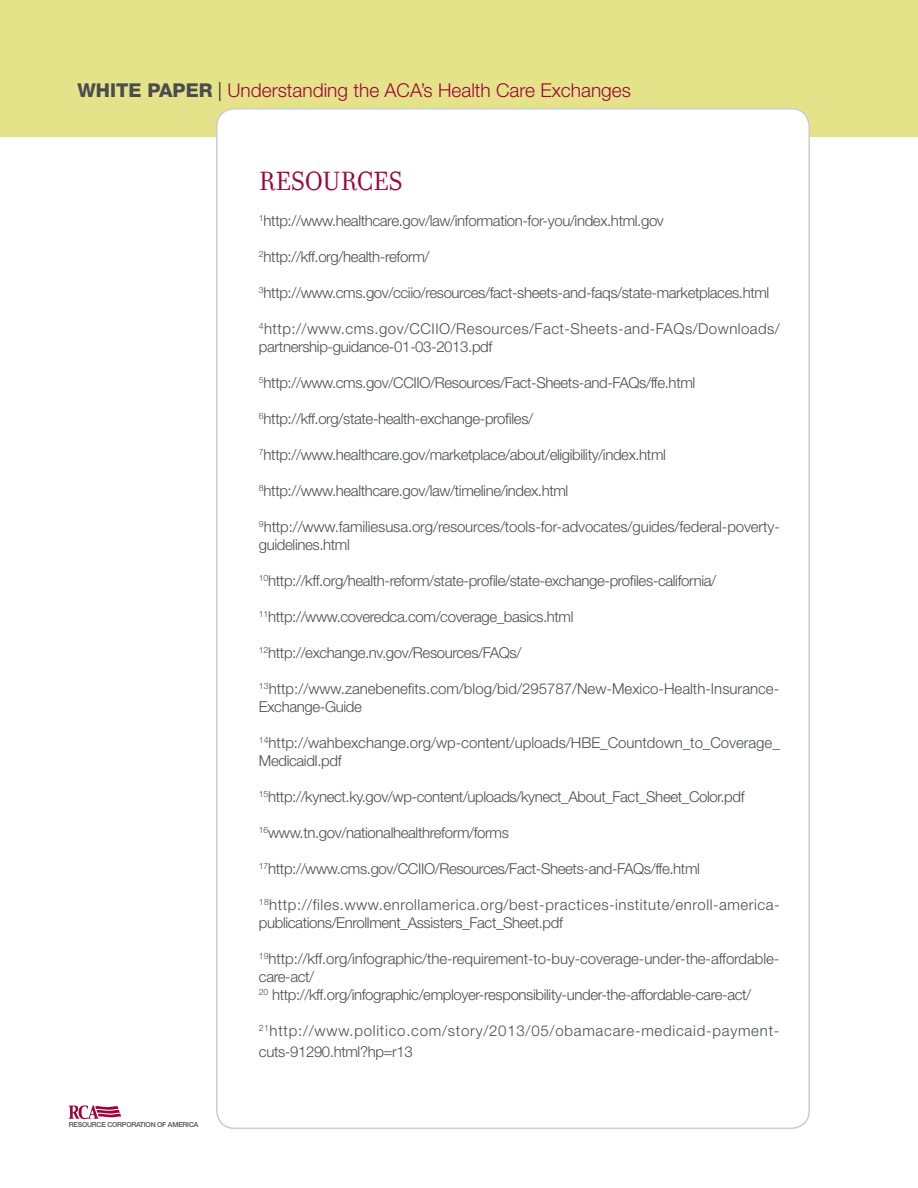
<style>
.page{position:relative;width:918px;height:1188px;background:#fff}
.page>*{position:absolute;margin:0;border:0;box-sizing:border-box;transform-origin:0 0}
.t1{font:28.5px "Filosofia";color:#9d053a}
.t2{font:300 19.05px "Helvetica Neue LT Std";color:#9d053a}
.t3{font:300 15px/18px "Helvetica Neue LT Std";letter-spacing:-.025em;color:#4b4c4d}
.t4{font:300 15px/18px "Helvetica Neue LT Std";letter-spacing:-.005em;color:#4b4c4d}
.t5{font:300 15px/18px "Helvetica Neue LT Std";letter-spacing:.035em;color:#4b4c4d}
.t6{font:300 15px/18px "Helvetica Neue LT Std";letter-spacing:.03em;color:#4b4c4d}
.t7{font:300 15px/21px "Helvetica Neue LT Std";letter-spacing:.05em;color:#4b4c4d}
.t8{font:300 15px/18px "Helvetica Neue LT Std";color:#4b4c4d}
.t9{font:500 6.9px "Helvetica Neue LT Std";letter-spacing:-.025em;color:#4b4c4d}
.s1{font-weight:800;color:#4b4c4d}
.s2{color:#231f20}
</style>
<div class="page">
<div style="left:0;top:0;width:918px;height:137px;background:#e5e38a"></div>
<div style="left:217px;top:109px;width:592px;height:1019px;background:#fff;border-radius:18px"></div>
<svg style="left:69px;top:1105px;width:52px;height:14px"></svg>
<p class="t2" style="left:77px;top:79px;width:555px"><span class="s1">WHITE PAPER</span> <span class="s2">|</span> Understanding the ACA’s Health Care Exchanges</p>
<p class="t9" style="left:69px;top:1120px;width:131px">RESOURCE CORPORATION OF AMERICA</p>
<p class="t1" style="left:259px;top:165px;width:145px">RESOURCES</p>
<p class="t3" style="left:259px;top:211px;width:406px"><sup>1</sup>http://www.healthcare.gov/law/information-for-you/index.html.gov</p>
<p class="t3" style="left:259px;top:247px;width:172px"><sup>2</sup>http://kff.org/health-reform/</p>
<p class="t3" style="left:259px;top:283px;width:512px"><sup>3</sup>http://www.cms.gov/cciio/resources/fact-sheets-and-faqs/state-marketplaces.html</p>
<p class="t6" style="left:259px;top:319px;width:522px"><sup>4</sup>http://www.cms.gov/CCIIO/Resources/Fact-Sheets-and-FAQs/Downloads/ partnership-guidance-01-03-2013.pdf</p>
<p class="t3" style="left:259px;top:373px;width:438px"><sup>5</sup>http://www.cms.gov/CCIIO/Resources/Fact-Sheets-and-FAQs/ffe.html</p>
<p class="t3" style="left:259px;top:409px;width:276px"><sup>6</sup>http://kff.org/state-health-exchange-profiles/</p>
<p class="t3" style="left:259px;top:445px;width:408px"><sup>7</sup>http://www.healthcare.gov/marketplace/about/eligibility/index.html</p>
<p class="t3" style="left:259px;top:481px;width:311px"><sup>8</sup>http://www.healthcare.gov/law/timeline/index.html</p>
<p class="t3" style="left:259px;top:517px;width:522px"><sup>9</sup>http://www.familiesusa.org/resources/tools-for-advocates/guides/federal-poverty&shy;guidelines.html</p>
<p class="t3" style="left:259px;top:571px;width:459px"><sup>10</sup>http://kff.org/health-reform/state-profile/state-exchange-profiles-california/</p>
<p class="t3" style="left:259px;top:607px;width:316px"><sup>11</sup>http://www.coveredca.com/coverage_basics.html</p>
<p class="t3" style="left:259px;top:643px;width:264px"><sup>12</sup>http://exchange.nv.gov/Resources/FAQs/</p>
<p class="t8" style="left:259px;top:679px;width:522px"><sup>13</sup>http://www.zanebenefits.com/blog/bid/295787/New-Mexico-Health-Insurance-<br>Exchange-Guide</p>
<p class="t4" style="left:259px;top:733px;width:522px"><sup>14</sup>http://wahbexchange.org/wp-content/uploads/HBE_Countdown_to_Coverage_<br>MedicaidI.pdf</p>
<p class="t3" style="left:259px;top:787px;width:487px"><sup>15</sup>http://kynect.ky.gov/wp-content/uploads/kynect_About_Fact_Sheet_Color.pdf</p>
<p class="t3" style="left:259px;top:823px;width:252px"><sup>16</sup>www.tn.gov/nationalhealthreform/forms</p>
<p class="t3" style="left:259px;top:859px;width:442px"><sup>17</sup>http://www.cms.gov/CCIIO/Resources/Fact-Sheets-and-FAQs/ffe.html</p>
<p class="t5" style="left:259px;top:895px;width:522px"><sup>18</sup>http://files.www.enrollamerica.org/best-practices-institute/enroll-america&shy;publications/Enrollment_Assisters_Fact_Sheet.pdf</p>
<p class="t4" style="left:259px;top:949px;width:522px"><sup>19</sup>http://kff.org/infographic/the-requirement-to-buy-coverage-under-the-affordable&shy;care-act/</p>
<p class="t3" style="left:259px;top:985px;width:494px"><sup>20</sup> http://kff.org/infographic/employer-responsibility-under-the-affordable-care-act/</p>
<p class="t7" style="left:259px;top:1019px;width:522px"><sup>21</sup>http://www.politico.com/story/2013/05/obamacare-medicaid-payment&shy;cuts-91290.html?hp=r13</p>
</div>
